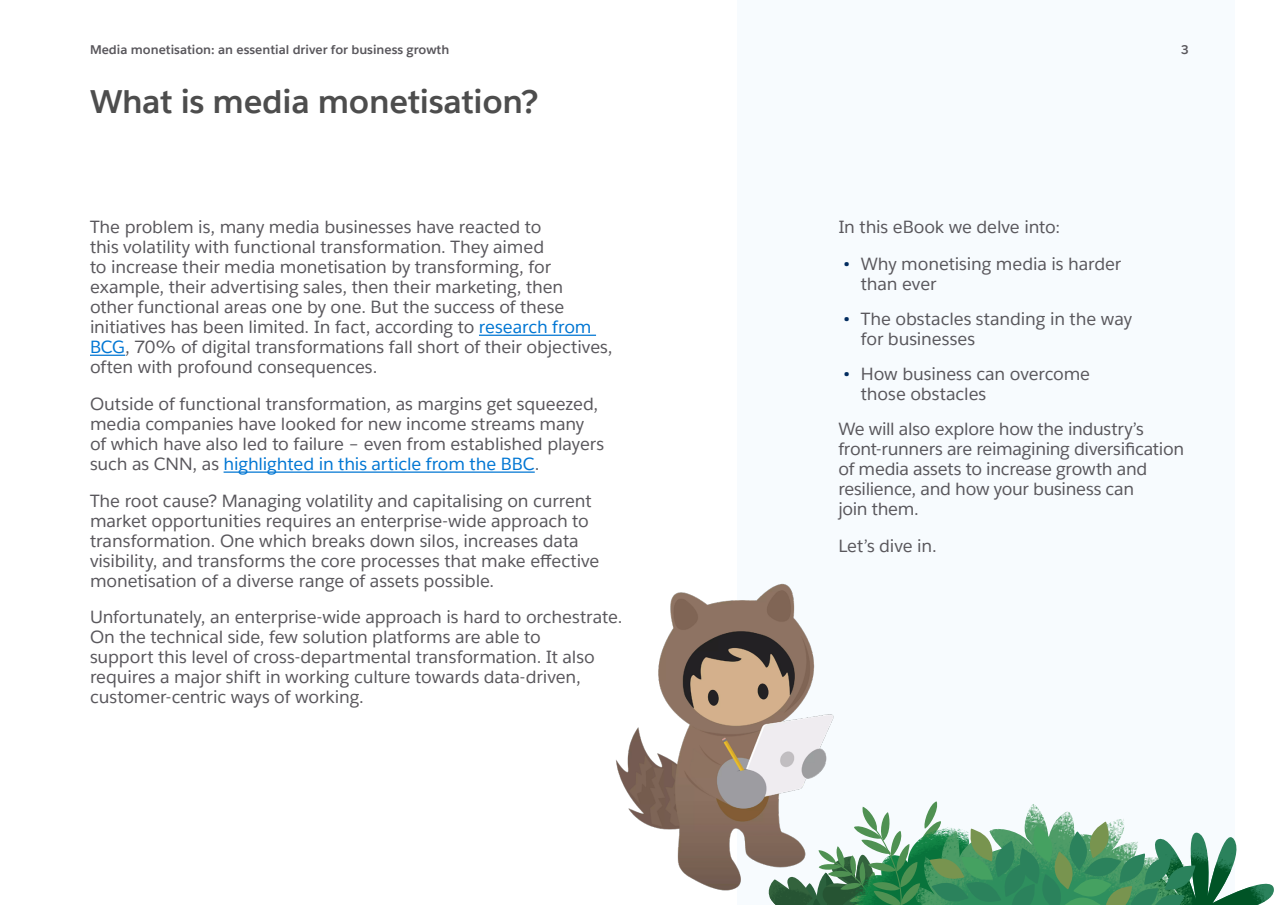
<style>
.page{position:relative;width:1280px;height:905px;background:#fff}
.page>*{position:absolute;margin:0;border:0;box-sizing:border-box;transform-origin:0 0}
.t1{font:700 32.5px "Salesforce Sans";letter-spacing:-.01em;color:#4d4d4d}
.t2{font:17.5px/20px "Salesforce Sans";letter-spacing:-.01em;color:#59575c}
.t3{font:700 12.5px "Salesforce Sans";color:#59575c}
.s1{color:#0176d3}
.s2{font-weight:700;color:#032d60}
</style>
<div class="page">
<div style="left:738px;top:0;width:497px;height:905px;background:#f7fbfe"></div>
<hr style="left:479px;top:335px;width:117px;height:1px;background:#0176d3">
<hr style="left:90px;top:355px;width:35px;height:1px;background:#0176d3">
<hr style="left:224px;top:472px;width:311px;height:1px;background:#0176d3">
<img style="left:616px;top:583px;width:218px;height:308px">
<svg style="left:765px;top:801px;width:509px;height:104px"></svg>
<p class="t3" style="left:90px;top:42px;width:361px">Media monetisation: an essential driver for business growth</p>
<p class="t3" style="left:1181px;top:42px;width:9px">3</p>
<h1 class="t1" style="left:90px;top:81px;width:450px">What is media monetisation?</h1>
<p class="t2" style="left:90px;top:217px;width:524px">The problem is, many media businesses have reacted to<br>this volatility with functional transformation. They aimed<br>to increase their media monetisation by transforming, for example, their advertising sales, then their marketing, then<br>other functional areas one by one. But the success of these initiatives has been limited. In fact, according to <span class="s1">research from BCG</span>, 70% of digital transformations fall short of their objectives, often with profound consequences.</p>
<p class="t2" style="left:90px;top:393px;width:516px">Outside of functional transformation, as margins get squeezed, media companies have looked for new income streams many of which have also led to failure – even from established players such as CNN, as <span class="s1">highlighted in this article from the BBC</span>.</p>
<p class="t2" style="left:90px;top:490px;width:511px">The root cause? Managing volatility and capitalising on current market opportunities requires an enterprise-wide approach to transformation. One which breaks down silos, increases data visibility, and transforms the core processes that make effective monetisation of a diverse range of assets possible.</p>
<p class="t2" style="left:90px;top:607px;width:534px">Unfortunately, an enterprise-wide approach is hard to orchestrate.<br>On the technical side, few solution platforms are able to<br>support this level of cross-departmental transformation. It also requires a major shift in working culture towards data-driven, customer-centric ways of working.</p>
<p class="t2" style="left:838px;top:217px;width:223px">In this eBook we delve into:</p>
<p class="t2" style="left:861px;top:253px;width:262px;text-indent:-18px"><span class="s2">•</span> Why monetising media is harder than ever</p>
<p class="t2" style="left:861px;top:308px;width:273px;text-indent:-18px"><span class="s2">•</span> The obstacles standing in the way for businesses</p>
<p class="t2" style="left:861px;top:363px;width:231px;text-indent:-18px"><span class="s2">•</span> How business can overcome those obstacles</p>
<p class="t2" style="left:838px;top:418px;width:347px">We will also explore how the industry’s front-runners are reimagining diversification of media assets to increase growth and resilience, and how your business can<br>join them.</p>
<p class="t2" style="left:838px;top:535px;width:100px">Let’s dive in.</p>
</div>
